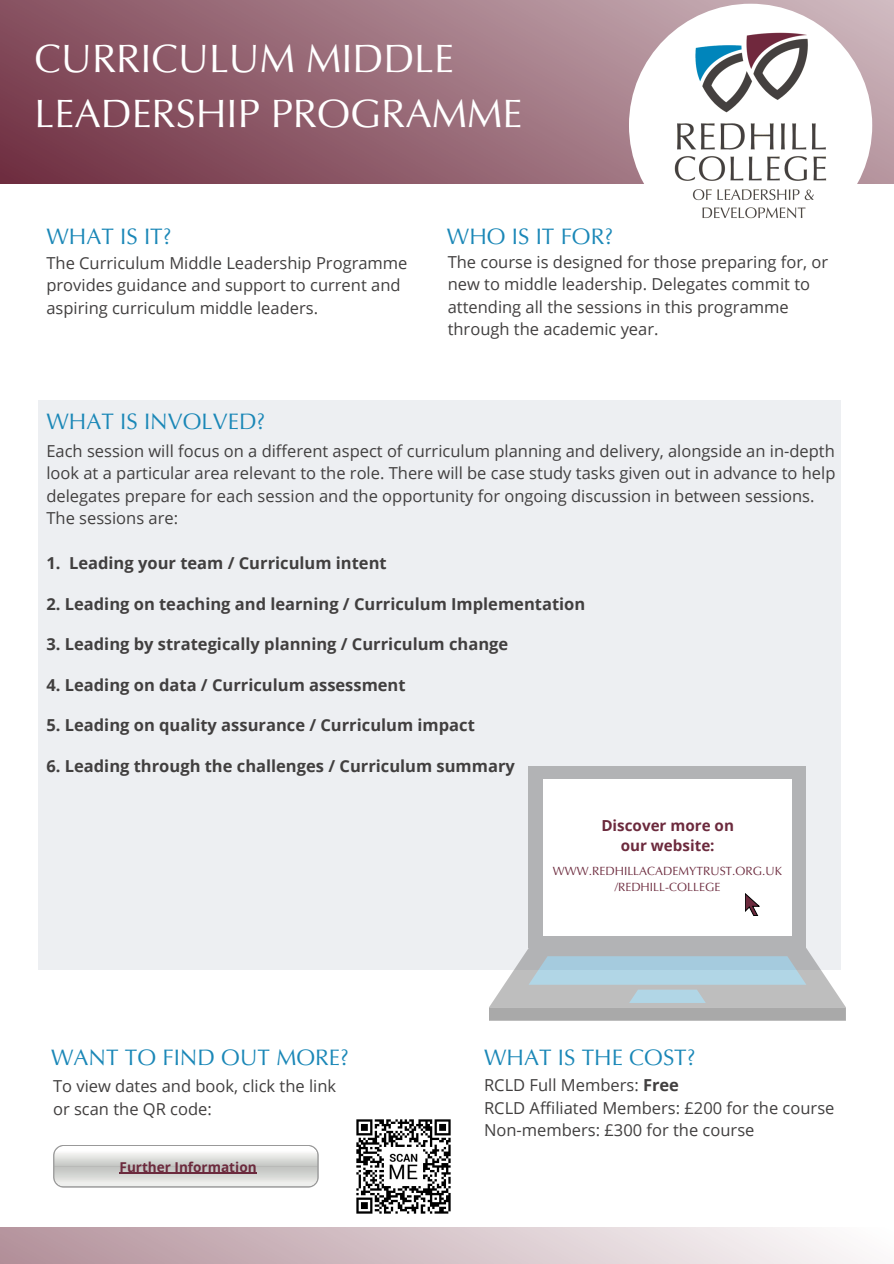
<style>
.page{position:relative;width:894px;height:1264px;background:#fff}
.page>*{position:absolute;margin:0;border:0;box-sizing:border-box;transform-origin:0 0}
.t1{font:39.75px/55.2px "Optima LT Pro";color:#fff}
.t2{font:22.5px "Optima LT Pro";color:#1a87b7}
.t3{font:16.5px/22.5px "Open Sans";color:#413f3f}
.t4{font:700 16.5px "Open Sans";color:#413f3f}
.t5{font:700 15.15px "Open Sans";color:#6c2a3d}
.t6{font:700 13.5px "Open Sans";color:#6c2a3d}
.t7{font:12px "Optima LT Pro";color:#6c2a3d}
.s1{font-weight:700}
</style>
<div class="page">
<svg style="left:1px;top:0;width:891px;height:183px;background:#986977"></svg>
<div style="left:628px;top:4px;width:244px;height:243px;background:#fff;border-radius:50%"></div>
<img style="left:667px;top:25px;width:166px;height:194px">
<div style="left:38px;top:400px;width:802px;height:569px;background:#edeff2"></div>
<div style="left:1px;top:1227px;width:891px;height:36px;background:linear-gradient(to right,#b4929b,#fdfcfc)"></div>
<hr style="left:119px;top:1172px;width:137px;height:1px;background:#6c2a3d">
<div style="left:528px;top:766px;width:278px;height:181px;background:#b2b3b5"></div>
<svg style="left:489px;top:947px;width:356px;height:60px;background:#bbcad1"></svg>
<div style="left:489px;top:1007px;width:356px;height:13px;background:#a9a9a9"></div>
<div style="left:543px;top:779px;width:248px;height:156px;background:#fff"></div>
<svg style="left:745px;top:893px;width:14px;height:22px"></svg>
<img style="left:356px;top:1119px;width:95px;height:95px">
<p class="t1" style="left:35px;top:35px;width:489px">CURRICULUM MIDDLE<br>LEADERSHIP PROGRAMME</p>
<p class="t2" style="left:46px;top:228px;width:127px">WHAT IS IT?</p>
<p class="t3" style="left:46px;top:251px;width:362px">The Curriculum Middle Leadership Programme provides guidance and support to current and aspiring curriculum middle leaders.</p>
<p class="t2" style="left:46px;top:412px;width:220px">WHAT IS INVOLVED?</p>
<p class="t2" style="left:446px;top:228px;width:168px">WHO IS IT FOR?</p>
<p class="t3" style="left:447px;top:250px;width:382px">The course is designed for those preparing for, or new to middle leadership. Delegates commit to attending all the sessions in this programme through the academic year.</p>
<p class="t3" style="left:46px;top:439px;width:790px">Each session will focus on a different aspect of curriculum planning and delivery, alongside an in-depth look at a particular area relevant to the role. There will be case study tasks given out in advance to help delegates prepare for each session and the opportunity for ongoing discussion in between sessions.<br>The sessions are:</p>
<p class="t4" style="left:46px;top:551px;width:341px">1. Leading your team / Curriculum intent</p>
<p class="t4" style="left:46px;top:592px;width:540px">2. Leading on teaching and learning / Curriculum Implementation</p>
<p class="t4" style="left:46px;top:632px;width:463px">3. Leading by strategically planning / Curriculum change</p>
<p class="t4" style="left:46px;top:673px;width:360px">4. Leading on data / Curriculum assessment</p>
<p class="t4" style="left:46px;top:713px;width:430px">5. Leading on quality assurance / Curriculum impact</p>
<p class="t4" style="left:46px;top:754px;width:470px">6. Leading through the challenges / Curriculum summary</p>
<p class="t5" style="left:601px;top:814px;width:134px">Discover more on</p>
<p class="t5" style="left:620px;top:834px;width:95px">our website:</p>
<p class="t2" style="left:51px;top:1048px;width:299px">WANT TO FIND OUT MORE?</p>
<p class="t3" style="left:53px;top:1074px;width:284px">To view dates and book, click the link or scan the QR code:</p>
<p class="t6" style="left:119px;top:1157px;width:138px">Further Information</p>
<p class="t7" style="left:552px;top:866px;width:230px">WWW.REDHILLACADEMYTRUST.ORG.UK</p>
<p class="t7" style="left:614px;top:882px;width:107px">/REDHILL-COLLEGE</p>
<p class="t2" style="left:484px;top:1048px;width:213px">WHAT IS THE COST?</p>
<p class="t3" style="left:484px;top:1073px;width:196px">RCLD Full Members: <span class="s1">Free</span></p>
<p class="t3" style="left:484px;top:1095px;width:352px">RCLD Affiliated Members: £200 for the course</p>
<p class="t3" style="left:484px;top:1118px;width:272px">Non-members: £300 for the course</p>
</div>
